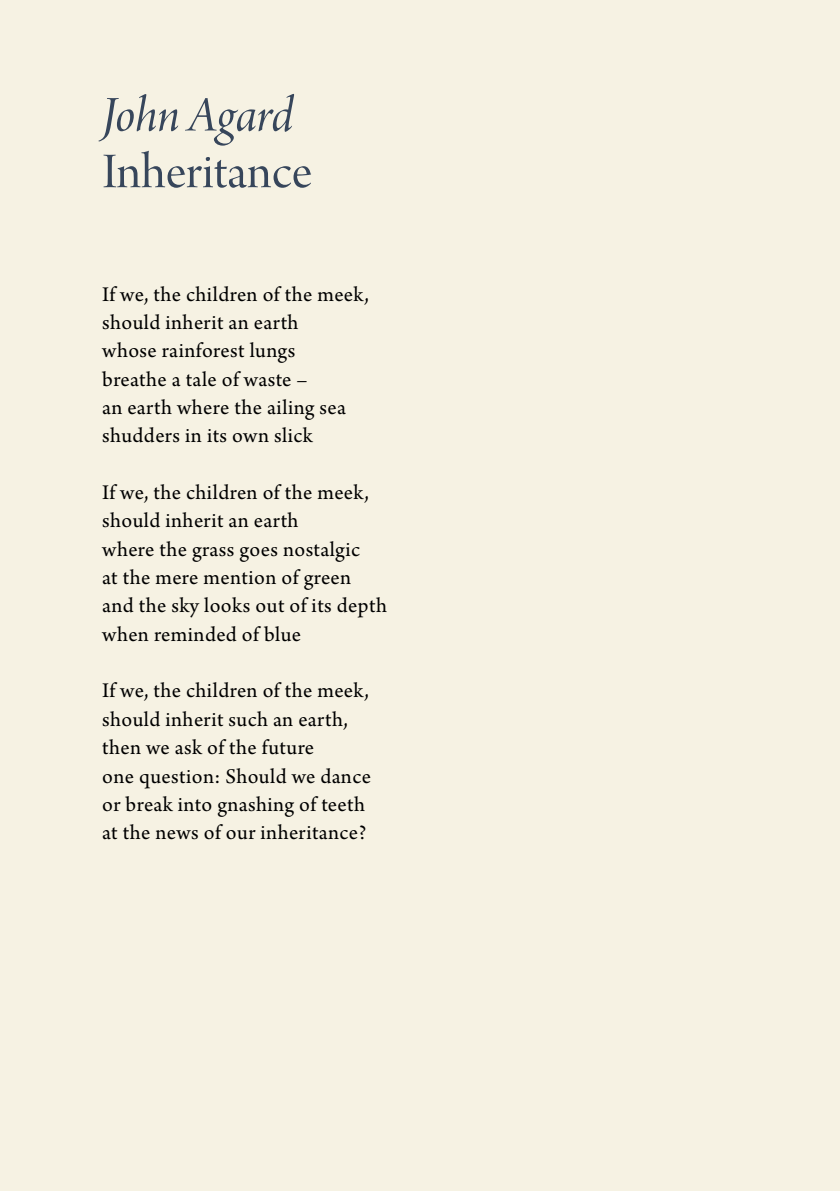
<style>
.page{position:relative;width:840px;height:1191px;background:#fff}
.page>*{position:absolute;margin:0;border:0;box-sizing:border-box;transform-origin:0 0}
.t1{font:53px "Arno Pro Display";color:#37465b}
.t2{font:53px "Arno Pro Italic Display";letter-spacing:-.005em;color:#37465b}
.t3{font:22px/28.4px "Arno Pro";letter-spacing:.02em;color:#000}
</style>
<div class="page">
<div style="left:0;top:0;width:839px;height:1191px;background:#f6f2e3"></div>
<h1 class="t2" style="left:102px;top:85px;width:193px">John Agard</h1>
<h1 class="t1" style="left:102px;top:142px;width:211px">Inheritance</h1>
<p class="t3" style="left:102px;top:281px;width:268px">If we, the children of the meek, should inherit an earth<br>whose rainforest lungs<br>breathe a tale of waste –<br>an earth where the ailing sea shudders in its own slick</p>
<p class="t3" style="left:102px;top:479px;width:286px">If we, the children of the meek, should inherit an earth<br>where the grass goes nostalgic<br>at the mere mention of green and the sky looks out of its depth when reminded of blue</p>
<p class="t3" style="left:102px;top:678px;width:270px">If we, the children of the meek, should inherit such an earth, then we ask of the future<br>one question: Should we dance or break into gnashing of teeth at the news of our inheritance?</p>
</div>
